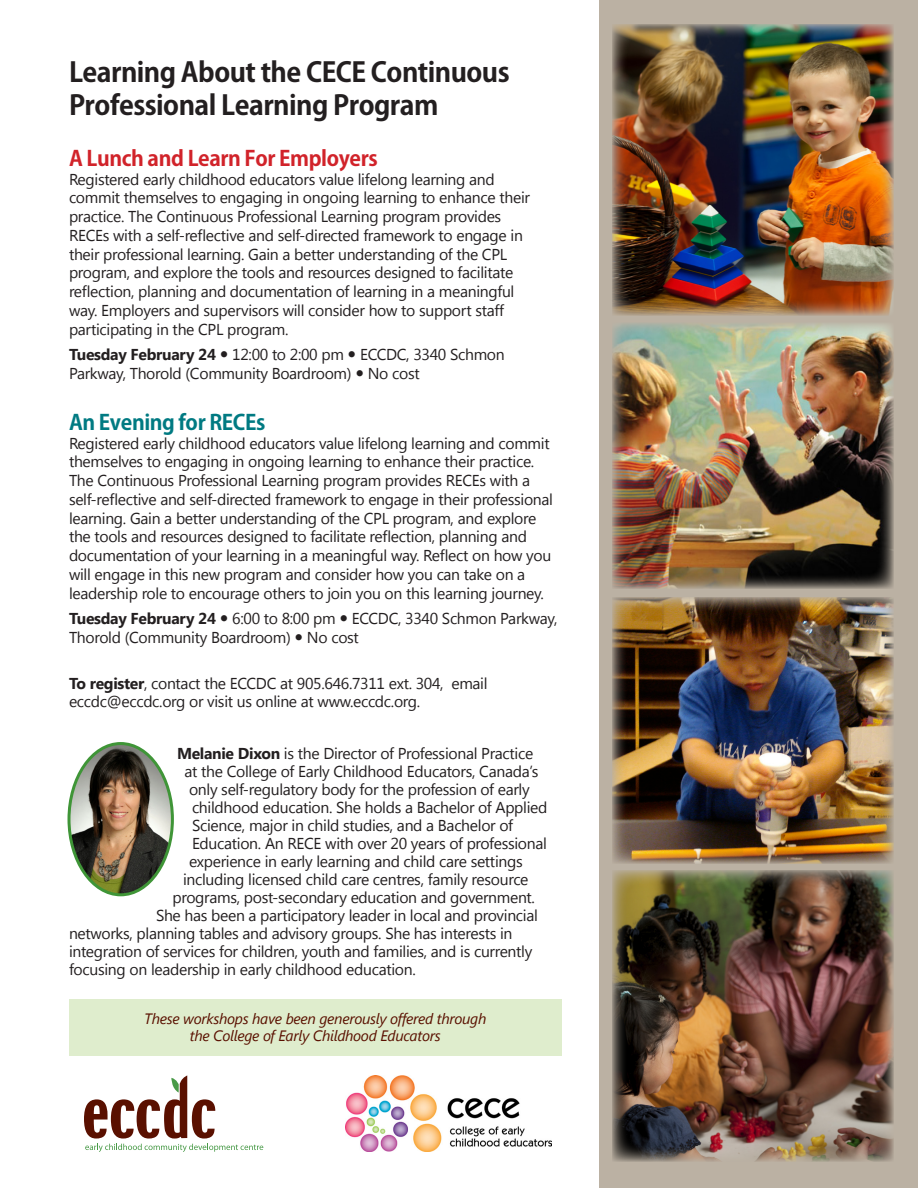
<style>
.page{position:relative;width:918px;height:1188px;background:#fff}
.page>*{position:absolute;margin:0;border:0;box-sizing:border-box;transform-origin:0 0}
.t1{font:700 27px/32.4px "Koz Go Pro";letter-spacing:-.02em;color:#231f20}
.t2{font:700 21px "Koz Go Pro";letter-spacing:-.02em;color:#d1232a}
.t3{font:700 21px "Koz Go Pro";letter-spacing:-.02em;color:#007a82}
.t4{font:15.75px/18.8px "Segoe UI";letter-spacing:-.02em;color:#231f20}
.t5{font:italic 15px "Segoe UI";letter-spacing:-.02em;color:#5a1000}
.s1{font-weight:700}
</style>
<div class="page">
<div style="left:599px;top:1px;width:318px;height:1187px;background:#bbb1a3"></div>
<img style="left:345px;top:1076px;width:207px;height:76px">
<div style="left:69px;top:999px;width:493px;height:56px;background:#dfedcd"></div>
<img style="left:612px;top:24px;width:282px;height:292px">
<img style="left:612px;top:323px;width:282px;height:266px">
<img style="left:612px;top:597px;width:282px;height:267px">
<img style="left:612px;top:870px;width:282px;height:292px">
<svg style="left:84px;top:1076px;width:179px;height:76px"></svg>
<img style="left:70px;top:744px;width:102px;height:151px">
<div style="left:67px;top:742px;width:107px;height:154px;border:3px solid #3f9537;border-radius:50%"></div>
<p class="t1" style="left:69px;top:58px;width:442px">Learning About the CECE Continuous<br>Professional Learning Program</p>
<p class="t2" style="left:69px;top:145px;width:310px">A Lunch and Learn For Employers</p>
<p class="t4" style="left:69px;top:169px;width:463px">Registered early childhood educators value lifelong learning and commit themselves to engaging in ongoing learning to enhance their practice. The Continuous Professional Learning program provides RECEs with a self-reflective and self-directed framework to engage in their professional learning. Gain a better understanding of the CPL program, and explore the tools and resources designed to facilitate reflection, planning and documentation of learning in a meaningful way. Employers and supervisors will consider how to support staff participating in the CPL program.</p>
<p class="t4" style="left:69px;top:344px;width:437px"><span class="s1">Tuesday February 24</span> 12:00 to 2:00 pm ECCDC, 3340 Schmon<br>Parkway, Thorold (Community Boardroom) No cost</p>
<p class="t3" style="left:69px;top:409px;width:198px">An Evening for RECEs</p>
<p class="t4" style="left:69px;top:433px;width:486px">Registered early childhood educators value lifelong learning and commit themselves to engaging in ongoing learning to enhance their practice.<br>The Continuous Professional Learning program provides RECEs with a self-reflective and self-directed framework to engage in their professional learning. Gain a better understanding of the CPL program, and explore the tools and resources designed to facilitate reflection, planning and documentation of your learning in a meaningful way. Reflect on how you will engage in this new program and consider how you can take on a leadership role to encourage others to join you on this learning journey.</p>
<p class="t4" style="left:69px;top:608px;width:490px"><span class="s1">Tuesday February 24</span> 6:00 to 8:00 pm ECCDC, 3340 Schmon Parkway,<br>Thorold (Community Boardroom) No cost</p>
<p class="t4" style="left:69px;top:673px;width:420px"><span class="s1">To register</span>, contact the ECCDC at 905.646.7311 ext. 304, email eccdc@eccdc.org or visit us online at www.eccdc.org.</p>
<p class="t4" style="left:177px;top:743px;width:358px"><span class="s1">Melanie Dixon</span> is the Director of Professional Practice</p>
<p class="t4" style="left:184px;top:761px;width:355px">at the College of Early Childhood Educators, Canada’s</p>
<p class="t4" style="left:189px;top:779px;width:342px">only self-regulatory body for the profession of early</p>
<p class="t4" style="left:192px;top:797px;width:357px">childhood education. She holds a Bachelor of Applied</p>
<p class="t4" style="left:192px;top:815px;width:322px">Science, major in child studies, and a Bachelor of</p>
<p class="t4" style="left:192px;top:833px;width:357px">Education. An RECE with over 20 years of professional</p>
<p class="t4" style="left:189px;top:851px;width:335px">experience in early learning and child care settings</p>
<p class="t4" style="left:183px;top:869px;width:347px">including licensed child care centres, family resource</p>
<p class="t4" style="left:172px;top:887px;width:364px">programs, post-secondary education and government.</p>
<p class="t4" style="left:156px;top:905px;width:383px">She has been a participatory leader in local and provincial</p>
<p class="t4" style="left:69px;top:923px;width:445px">networks, planning tables and advisory groups. She has interests in</p>
<p class="t4" style="left:69px;top:941px;width:465px">integration of services for children, youth and families, and is currently</p>
<p class="t4" style="left:69px;top:959px;width:348px">focusing on leadership in early childhood education.</p>
<p class="t5" style="left:144px;top:1008px;width:344px">These workshops have been generously offered through</p>
<p class="t5" style="left:190px;top:1025px;width:252px">the College of Early Childhood Educators</p>
</div>
